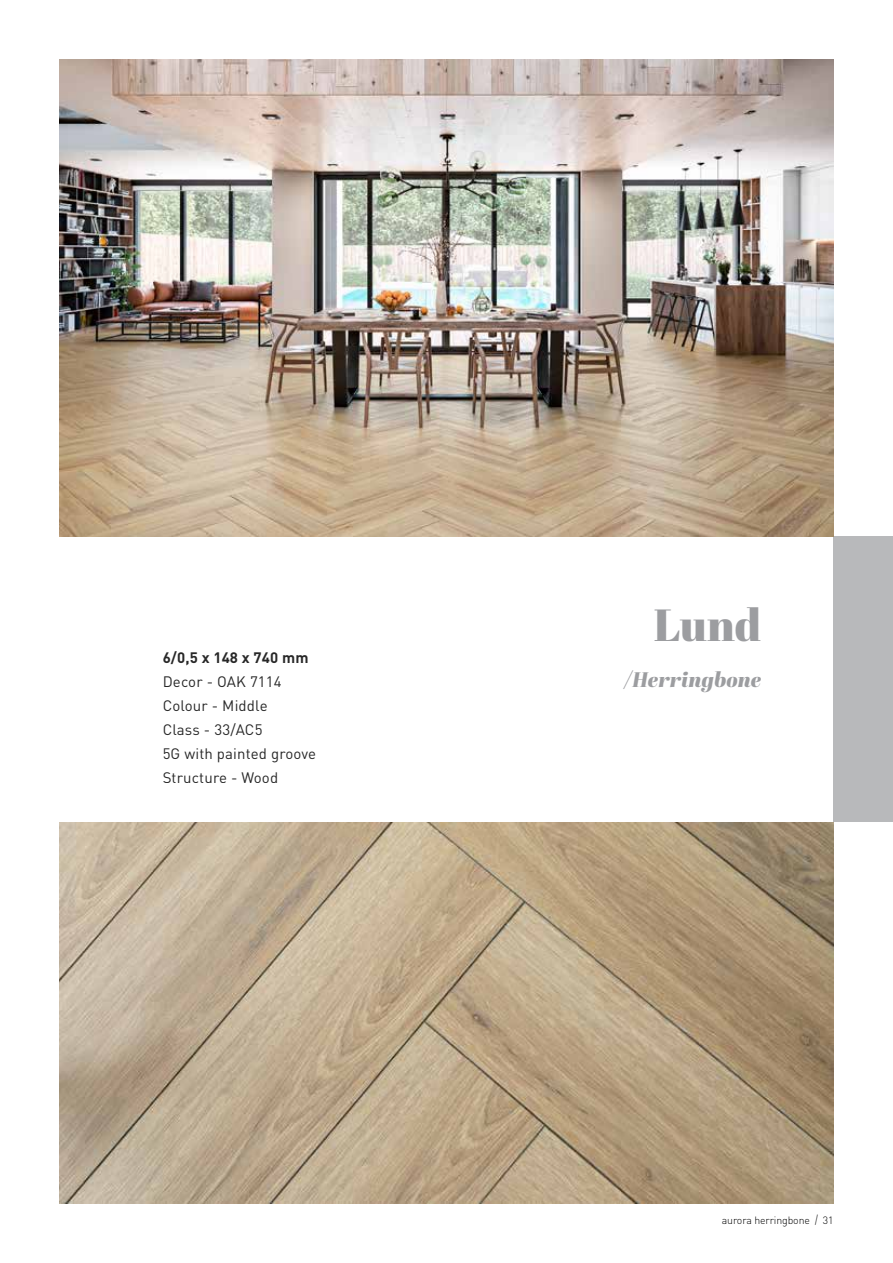
<style>
.page{position:relative;width:893px;height:1263px;background:#fff}
.page>*{position:absolute;margin:0;border:0;box-sizing:border-box;transform-origin:0 0}
.t1{font:45px "Abril Fatface";color:#9c9da0}
.t2{font:italic 21px "Abril Fatface";color:#9c9da0}
.t3{font:15px/24px "DIN Pro";letter-spacing:.01em;color:#000}
.t4{font:700 15px "DIN Pro";letter-spacing:.01em;color:#000}
.t5{font:300 10.5px "DIN Pro";letter-spacing:-.01em;color:#000}
.s1{font-stretch:condensed;font-size:12px}
</style>
<div class="page">
<div style="left:833px;top:536px;width:60px;height:286px;background:#b8b9bb"></div>
<img style="left:60px;top:822px;width:773px;height:381px">
<img style="left:59px;top:60px;width:774px;height:476px">
<h1 class="t1" style="left:654px;top:593px;width:109px">Lund</h1>
<p class="t4" style="left:163px;top:645px;width:147px">6/0,5 x 148 x 740 mm</p>
<p class="t3" style="left:163px;top:668px;width:155px">Decor - OAK 7114<br>Colour - Middle<br>Class - 33/AC5<br>5G with painted groove<br>Structure - Wood</p>
<h2 class="t2" style="left:623px;top:664px;width:139px">/Herringbone</h2>
<p class="t5" style="left:722px;top:1212px;width:113px">aurora herringbone <span class="s1">/</span> 31</p>
</div>
